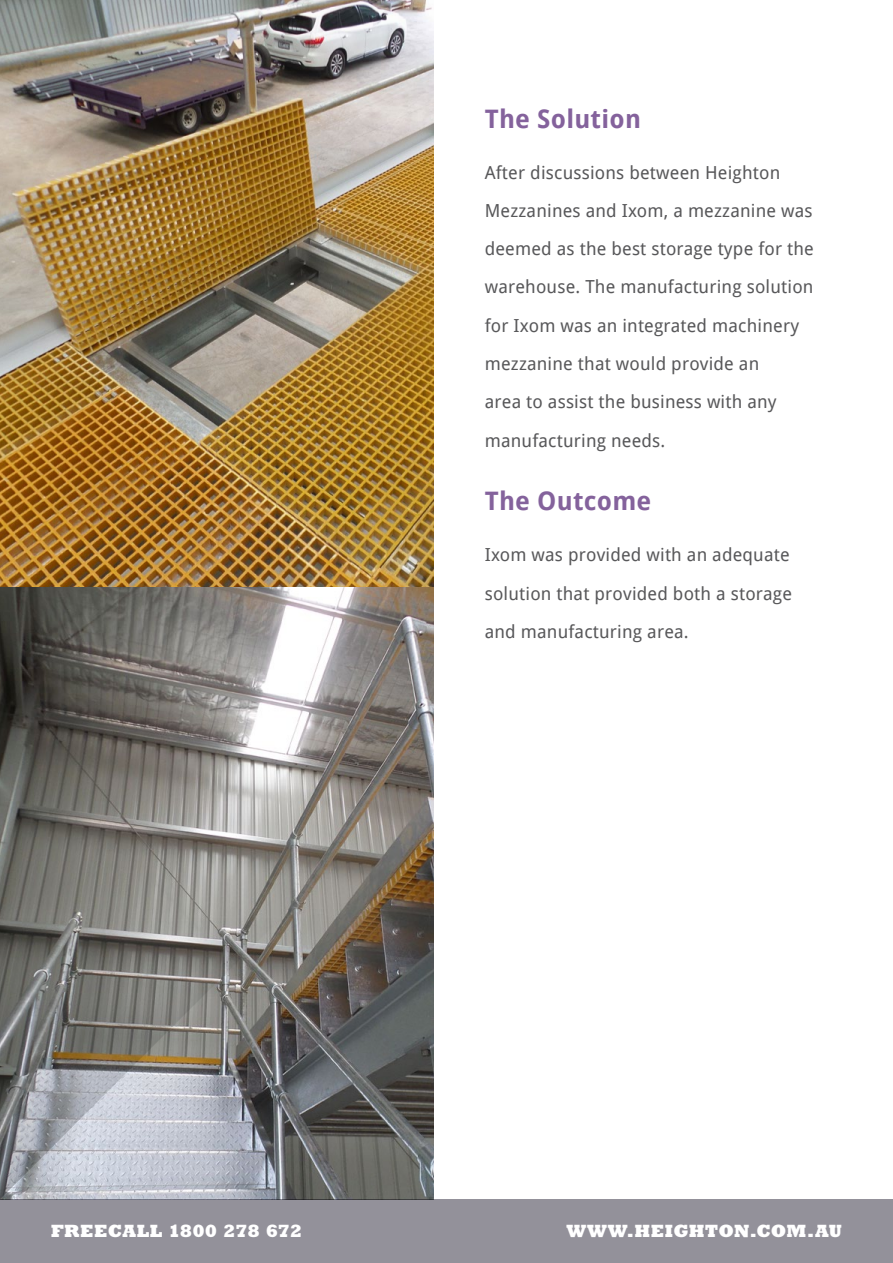
<style>
.page{position:relative;width:893px;height:1263px;background:#fff}
.page>*{position:absolute;margin:0;border:0;box-sizing:border-box;transform-origin:0 0}
.t1{font:700 25.5px "Droid Sans";letter-spacing:.01em;color:#84629c}
.t2{font:18px/38.2px "Droid Sans";letter-spacing:.01em;color:#58585a}
.t3{font:800 18px "Rockwell Std";letter-spacing:.01em;color:#fff}
</style>
<div class="page">
<img style="left:0;top:0;width:434px;height:1199px">
<div style="left:0;top:1199px;width:893px;height:64px;background:#93919a"></div>
<svg style="left:0;top:918px;width:281px;height:281px;background:#919293"></svg>
<h1 class="t1" style="left:485px;top:104px;width:158px">The Solution</h1>
<p class="t2" style="left:485px;top:153px;width:331px">After discussions between Heighton Mezzanines and Ixom, a mezzanine was deemed as the best storage type for the warehouse. The manufacturing solution for Ixom was an integrated machinery mezzanine that would provide an<br>area to assist the business with any manufacturing needs.</p>
<h1 class="t1" style="left:485px;top:486px;width:168px">The Outcome</h1>
<p class="t2" style="left:485px;top:536px;width:309px">Ixom was provided with an adequate solution that provided both a storage and manufacturing area.</p>
<p class="t3" style="left:51px;top:1220px;width:253px">FREECALL 1800 278 672</p>
<p class="t3" style="left:566px;top:1220px;width:277px">WWW.HEIGHTON.COM.AU</p>
</div>
